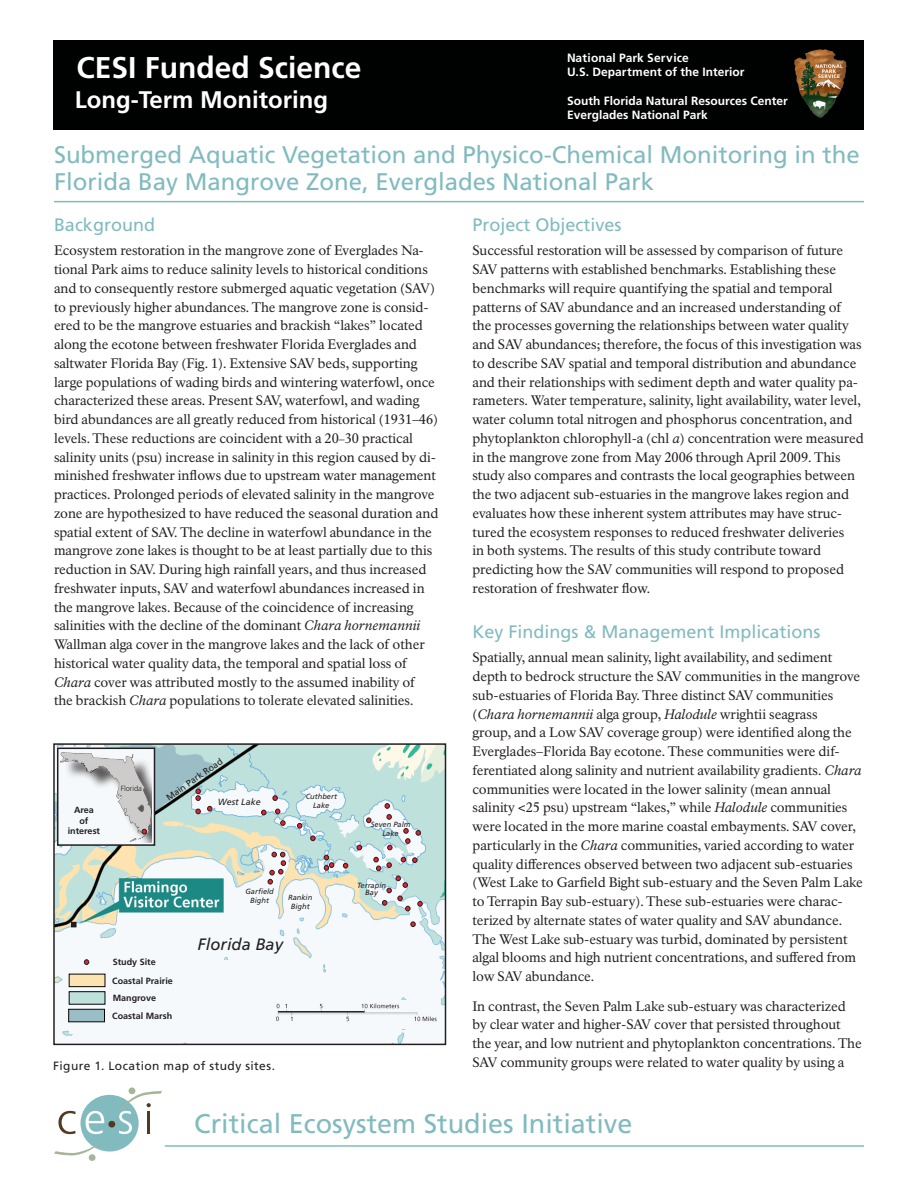
<style>
.page{position:relative;width:918px;height:1188px;background:#fff}
.page>*{position:absolute;margin:0;border:0;box-sizing:border-box;transform-origin:0 0}
.t1{font:700 30px "Frutiger LT Std";color:#fff}
.t2{font:27px "Frutiger LT Std";color:#81bbbf}
.t3{font:24px/27px "Frutiger LT Std";color:#81bbbf}
.t4{font:700 24px "Frutiger LT Std";color:#fff}
.t5{font:18px "Frutiger LT Std";color:#81bbbf}
.t6{font:italic 16.5px "Frutiger LT Std";color:#231f20}
.t7{font:13.5px/18.8px "NPS Rawlinson OT";letter-spacing:-.005em;color:#231f20}
.t8{font:700 12px/14.2px "Frutiger LT Std";color:#fff}
.t9{font:12px "Frutiger LT Std";letter-spacing:.035em;color:#231f20}
.t10{font:700 9px/10.5px "Frutiger LT Std";color:#231f20;text-align:center}
.t11{font:9px "Frutiger LT Std";color:#231f20}
.t12{font:italic 9px "Frutiger LT Std";color:#231f20}
.t13{font:italic 7.5px/9px "Frutiger LT Std";color:#231f20;text-align:center}
.t14{font:300 7.5px "Frutiger LT Std";color:#231f20}
.s1{font-size:12px}
.s2{font-style:italic}
</style>
<div class="page">
<div style="left:54px;top:40px;width:810px;height:90px;background:#000101"></div>
<div style="left:81px;top:1095px;width:58px;height:57px;background:#81bbbf;border-radius:50%"></div>
<div style="left:108px;top:1121px;width:7px;height:7px;background:#503b22;border-radius:50%"></div>
<div style="left:89px;top:1154px;width:7px;height:7px;background:#a6b699;border-radius:50%"></div>
<svg style="left:58px;top:1111px;width:18px;height:23px"></svg>
<svg style="left:86px;top:1111px;width:18px;height:23px"></svg>
<svg style="left:118px;top:1088px;width:44px;height:46px"></svg>
<svg style="left:54px;top:1142px;width:47px;height:14px"></svg>
<hr style="left:165px;top:1145px;width:699px;height:2px;background:#81bbbf">
<hr style="left:54px;top:201px;width:810px;height:1px;background:#81bbbf">
<img style="left:56px;top:746px;width:387px;height:296px">
<div style="left:53px;top:743px;width:393px;height:302px;border:2px solid #231f20"></div>
<div style="left:69px;top:961px;width:199px;height:73px;background:#f6f9fb"></div>
<div style="left:69px;top:974px;width:36px;height:13px;background:#fde3af;border:1px solid #040503"></div>
<div style="left:68px;top:1009px;width:37px;height:13px;background:#9bbdc6;border:1px solid #040503"></div>
<div style="left:69px;top:991px;width:36px;height:14px;background:#bee1dc;border:1px solid #040503"></div>
<svg style="left:84px;top:959px;width:5px;height:6px"></svg>
<img style="left:270px;top:1000px;width:169px;height:29px">
<div style="left:57px;top:748px;width:98px;height:98px;border:2px solid #231f20"></div>
<img style="left:60px;top:750px;width:92px;height:91px">
<svg style="left:196px;top:789px;width:5px;height:12px"></svg>
<svg style="left:196px;top:809px;width:5px;height:5px"></svg>
<svg style="left:207px;top:806px;width:5px;height:5px"></svg>
<svg style="left:273px;top:795px;width:5px;height:6px"></svg>
<svg style="left:275px;top:809px;width:5px;height:5px"></svg>
<svg style="left:261px;top:810px;width:5px;height:5px"></svg>
<svg style="left:410px;top:922px;width:6px;height:5px"></svg>
<svg style="left:343px;top:863px;width:5px;height:5px"></svg>
<svg style="left:310px;top:836px;width:6px;height:5px"></svg>
<svg style="left:297px;top:823px;width:5px;height:6px"></svg>
<svg style="left:280px;top:820px;width:5px;height:6px"></svg>
<svg style="left:324px;top:855px;width:10px;height:16px"></svg>
<svg style="left:387px;top:845px;width:5px;height:5px"></svg>
<svg style="left:357px;top:845px;width:5px;height:5px"></svg>
<svg style="left:268px;top:852px;width:18px;height:32px"></svg>
<svg style="left:373px;top:857px;width:50px;height:54px"></svg>
<svg style="left:416px;top:830px;width:5px;height:6px"></svg>
<svg style="left:403px;top:828px;width:7px;height:16px"></svg>
<svg style="left:366px;top:818px;width:5px;height:5px"></svg>
<svg style="left:385px;top:803px;width:7px;height:17px"></svg>
<svg style="left:142px;top:829px;width:5px;height:5px"></svg>
<h1 class="t1" style="left:76px;top:50px;width:287px">CESI Funded Science</h1>
<h3 class="t4" style="left:75px;top:85px;width:255px">Long-Term Monitoring</h3>
<p class="t8" style="left:567px;top:51px;width:179px">National Park Service<br>U.S. Department of the Interior</p>
<p class="t8" style="left:567px;top:93px;width:222px">South Florida Natural Resources Center<br>Everglades National Park</p>
<h3 class="t3" style="left:54px;top:141px;width:807px">Submerged Aquatic Vegetation and Physico-Chemical Monitoring in the<br>Florida Bay Mangrove Zone, Everglades National Park</h3>
<h3 class="t5" style="left:54px;top:215px;width:102px">Background</h3>
<p class="t7" style="left:54px;top:242px;width:386px">Ecosystem restoration in the mangrove zone of Everglades Na&shy;tional Park aims to reduce salinity levels to historical conditions and to consequently restore submerged aquatic vegetation (SAV) to previously higher abundances. The mangrove zone is consid&shy;ered to be the mangrove estuaries and brackish “lakes” located along the ecotone between freshwater Florida Everglades and saltwater Florida Bay (Fig. 1). Extensive SAV beds, supporting large populations of wading birds and wintering waterfowl, once characterized these areas. Present SAV, waterfowl, and wading bird abundances are all greatly reduced from historical (1931–46) levels. These reductions are coincident with a 20<span class="s1">–</span>30 practical salinity units (psu) increase in salinity in this region caused by di&shy;minished freshwater inflows due to upstream water management practices. Prolonged periods of elevated salinity in the mangrove zone are hypothesized to have reduced the seasonal duration and spatial extent of SAV. The decline in waterfowl abundance in the mangrove zone lakes is thought to be at least partially due to this reduction in SAV. During high rainfall years, and thus increased freshwater inputs, SAV and waterfowl abundances increased in the mangrove lakes. Because of the coincidence of increasing salinities with the decline of the dominant <span class="s2">Chara hornemannii </span>Wallman alga cover in the mangrove lakes and the lack of other historical water quality data, the temporal and spatial loss of <span class="s2">Chara</span> cover was attributed mostly to the assumed inability of<br>the brackish <span class="s2">Chara</span> populations to tolerate elevated salinities.</p>
<p class="t10" style="left:68px;top:805px;width:34px">Area<br>of interest</p>
<p class="t14" style="left:121px;top:785px;width:23px">Florida</p>
<p class="t11" style="left:164px;top:794px;width:68px;rotate:-35deg">Main Park Road</p>
<p class="t12" style="left:218px;top:797px;width:44px">West Lake</p>
<p class="t13" style="left:306px;top:792px;width:33px">Cuthbert<br>Lake</p>
<p class="t10" style="left:113px;top:957px;width:45px">Study Site</p>
<p class="t10" style="left:112px;top:975px;width:62px">Coastal Prairie</p>
<p class="t10" style="left:113px;top:993px;width:45px">Mangrove</p>
<p class="t10" style="left:112px;top:1011px;width:62px">Coastal Marsh</p>
<p class="t13" style="left:246px;top:887px;width:30px">Garfield<br>Bight</p>
<p class="t13" style="left:288px;top:893px;width:26px">Rankin<br>Bight</p>
<p class="t6" style="left:198px;top:935px;width:87px">Florida Bay</p>
<p class="t9" style="left:53px;top:1059px;width:223px">Figure 1. Location map of study sites.</p>
<p class="t13" style="left:371px;top:820px;width:41px">Seven Palm<br>Lake</p>
<p class="t13" style="left:357px;top:881px;width:31px;line-height:7.5px">Terrapin<br>Bay</p>
<h3 class="t5" style="left:472px;top:215px;width:151px">Project Objectives</h3>
<p class="t7" style="left:472px;top:242px;width:393px">Successful restoration will be assessed by comparison of future SAV patterns with established benchmarks. Establishing these benchmarks will require quantifying the spatial and temporal patterns of SAV abundance and an increased understanding of<br>the processes governing the relationships between water quality and SAV abundances; therefore, the focus of this investigation was to describe SAV spatial and temporal distribution and abundance and their relationships with sediment depth and water quality pa&shy;rameters. Water temperature, salinity, light availability, water level, water column total nitrogen and phosphorus concentration, and phytoplankton chlorophyll-a (chl <span class="s2">a</span>) concentration were measured in the mangrove zone from May 2006 through April 2009. This study also compares and contrasts the local geographies between the two adjacent sub-estuaries in the mangrove lakes region and evaluates how these inherent system attributes may have struc&shy;tured the ecosystem responses to reduced freshwater deliveries<br>in both systems. The results of this study contribute toward predicting how the SAV communities will respond to proposed restoration of freshwater flow.</p>
<h3 class="t5" style="left:472px;top:621px;width:350px">Key Findings &amp; Management Implications</h3>
<p class="t7" style="left:472px;top:649px;width:392px">Spatially, annual mean salinity, light availability, and sediment depth to bedrock structure the SAV communities in the mangrove sub-estuaries of Florida Bay. Three distinct SAV communities (<span class="s2">Chara hornemannii</span> alga group, <span class="s2">Halodule</span> wrightii seagrass<br>group, and a Low SAV coverage group) were identified along the Everglades–Florida Bay ecotone. These communities were dif&shy;ferentiated along salinity and nutrient availability gradients. <span class="s2">Chara </span>communities were located in the lower salinity (mean annual salinity &lt;25 psu) upstream “lakes,” while <span class="s2">Halodule</span> communities were located in the more marine coastal embayments. SAV cover, particularly in the <span class="s2">Chara</span> communities, varied according to water quality differences observed between two adjacent sub-estuaries (West Lake to Garfield Bight sub-estuary and the Seven Palm Lake to Terrapin Bay sub-estuary). These sub-estuaries were charac&shy;terized by alternate states of water quality and SAV abundance.<br>The West Lake sub-estuary was turbid, dominated by persistent algal blooms and high nutrient concentrations, and suffered from low SAV abundance.</p>
<p class="t7" style="left:472px;top:997px;width:391px">In contrast, the Seven Palm Lake sub-estuary was characterized by clear water and higher-SAV cover that persisted throughout the year, and low nutrient and phytoplankton concentrations. The SAV community groups were related to water quality by using a</p>
<h2 class="t2" style="left:194px;top:1108px;width:440px">Critical Ecosystem Studies Initiative</h2>
</div>
